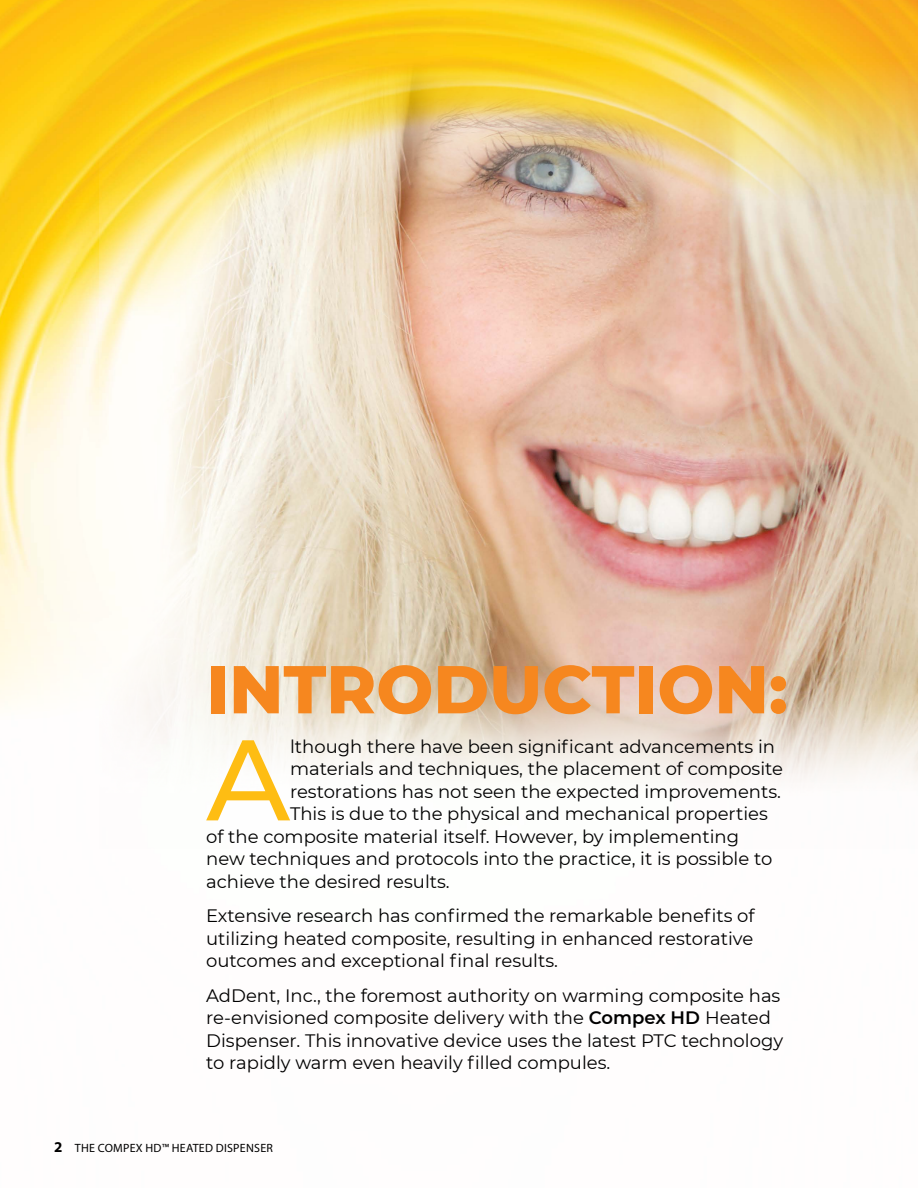
<style>
.page{position:relative;width:918px;height:1188px;background:#fff}
.page>*{position:absolute;margin:0;border:0;box-sizing:border-box;transform-origin:0 0}
.t1{font:500 114.45px "Montserrat";color:#febd13}
.t2{font:800 67.5px "Montserrat";color:#f6871f}
.t3{font:18px/22.5px "Montserrat";color:#000;text-align:justify}
.t4{font:12px "Myriad Pro";letter-spacing:.02em;color:#000}
.s1{font-weight:600}
.s2{font-weight:700;font-size:15px}
</style>
<div class="page">
<img style="left:0;top:0;width:99px;height:706px">
<img style="left:99px;top:0;width:819px;height:783px">
<h2 class="t2" style="left:206px;top:640px;width:583px">INTRODUCTION:</h2>
<h1 class="t1" style="left:206px;top:700px;width:85px">A</h1>
<p class="t3" style="left:290px;top:735px;width:487px">lthough there have been significant advancements in</p>
<p class="t3" style="left:290px;top:757px;width:495px">materials and techniques, the placement of composite</p>
<p class="t3" style="left:290px;top:780px;width:493px">restorations has not seen the expected improvements.</p>
<p class="t3" style="left:290px;top:802px;width:479px">This is due to the physical and mechanical properties</p>
<p class="t3" style="left:206px;top:825px;width:535px">of the composite material itself. However, by implementing</p>
<p class="t3" style="left:206px;top:847px;width:568px">new techniques and protocols into the practice, it is possible to</p>
<p class="t3" style="left:206px;top:870px;width:245px">achieve the desired results.</p>
<p class="t3" style="left:206px;top:904px;width:550px">Extensive research has confirmed the remarkable benefits of utilizing heated composite, resulting in enhanced restorative outcomes and exceptional final results.</p>
<p class="t3" style="left:206px;top:984px;width:578px;text-align:left">AdDent, Inc., the foremost authority on warming composite has re-envisioned composite delivery with the <span class="s1">Compex HD</span> Heated Dispenser. This innovative device uses the latest PTC technology to rapidly warm even heavily filled compules.</p>
<p class="t4" style="left:54px;top:1141px;width:220px"><span class="s2">2</span> THE COMPEX HD™ HEATED DISPENSER</p>
</div>
